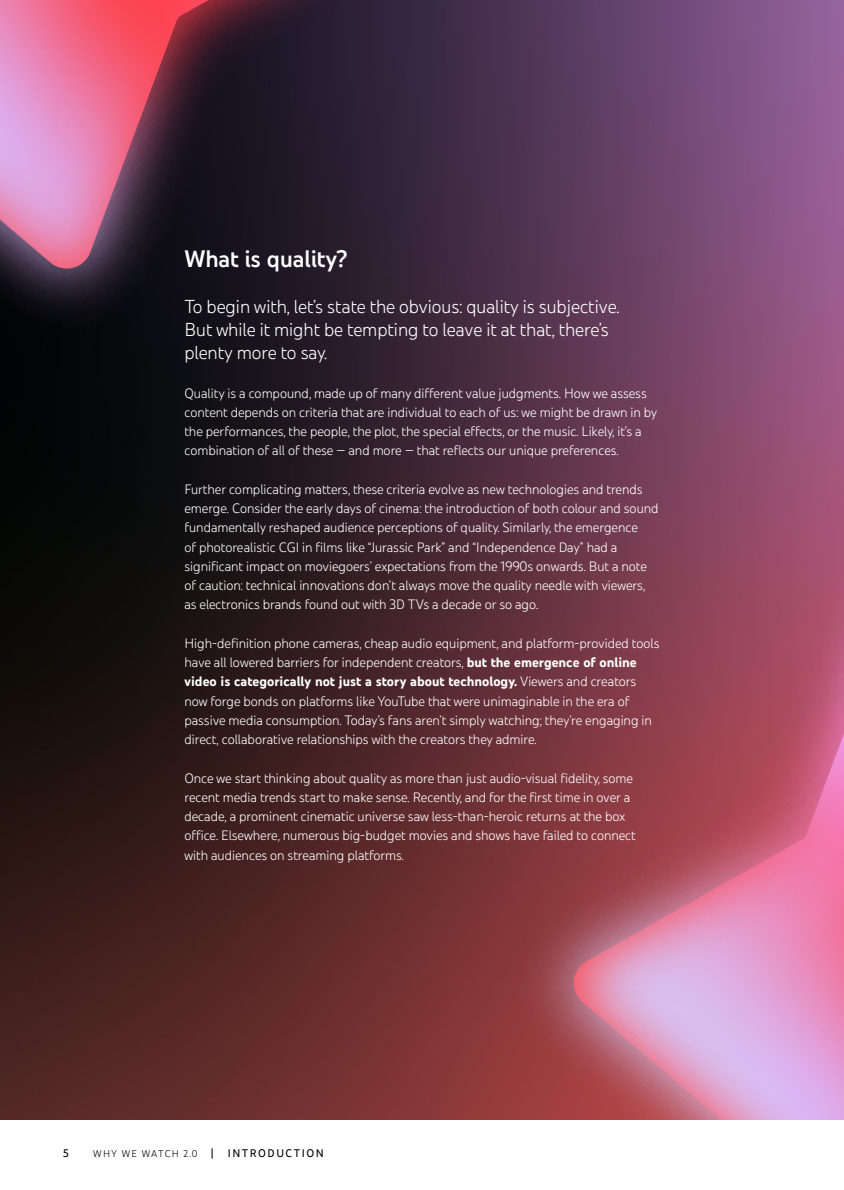
<style>
.page{position:relative;width:844px;height:1190px;background:#fff}
.page>*{position:absolute;margin:0;border:0;box-sizing:border-box;transform-origin:0 0}
.t1{font:600 24.5px "You Tube Sans";letter-spacing:-.005em;color:#fff}
.t2{font:300 19.25px/23.1px "You Tube Sans";color:#fff}
.t3{font:300 14px/19.2px "You Tube Sans";color:#fff}
.t4{font:500 11.38px "You Tube Sans";color:#000}
.t5{font:300 10.15px "You Tube Sans";letter-spacing:.135em;color:#000}
.s1{font-weight:700}
.s2{font-weight:500;font-size:11.38px}
</style>
<div class="page">
<img style="left:0;top:0;width:844px;height:1120px">
<img style="left:0;top:0;width:481px;height:463px">
<img style="left:379px;top:553px;width:465px;height:567px">
<h1 class="t1" style="left:184px;top:240px;width:164px">What is quality?</h1>
<h2 class="t2" style="left:184px;top:293px;width:436px">To begin with, let’s state the obvious: quality is subjective.<br>But while it might be tempting to leave it at that, there’s plenty more to say.</h2>
<p class="t3" style="left:184px;top:382px;width:474px">Quality is a compound, made up of many different value judgments. How we assess content depends on criteria that are individual to each of us: we might be drawn in by the performances, the people, the plot, the special effects, or the music. Likely, it’s a combination of all of these — and more — that reflects our unique preferences.</p>
<p class="t3" style="left:184px;top:478px;width:475px">Further complicating matters, these criteria evolve as new technologies and trends emerge. Consider the early days of cinema: the introduction of both colour and sound fundamentally reshaped audience perceptions of quality. Similarly, the emergence<br>of photorealistic CGI in films like “Jurassic Park” and “Independence Day” had a significant impact on moviegoers’ expectations from the 1990s onwards. But a note of caution: technical innovations don’t always move the quality needle with viewers, as electronics brands found out with 3D TVs a decade or so ago.</p>
<p class="t3" style="left:184px;top:632px;width:476px">High-definition phone cameras, cheap audio equipment, and platform-provided tools have all lowered barriers for independent creators, <span class="s1">but the emergence of online video is categorically not just a story about technology.</span> Viewers and creators now forge bonds on platforms like YouTube that were unimaginable in the era of passive media consumption. Today’s fans aren’t simply watching; they’re engaging in direct, collaborative relationships with the creators they admire.</p>
<p class="t3" style="left:184px;top:767px;width:453px">Once we start thinking about quality as more than just audio-visual fidelity, some recent media trends start to make sense. Recently, and for the first time in over a decade, a prominent cinematic universe saw less-than-heroic returns at the box office. Elsewhere, numerous big-budget movies and shows have failed to connect with audiences on streaming platforms.</p>
<p class="t4" style="left:63px;top:1145px;width:7px">5</p>
<p class="t5" style="left:93px;top:1146px;width:232px">WHY WE WATCH 2.0 <span class="s2">| INTRODUCTION</span></p>
</div>
